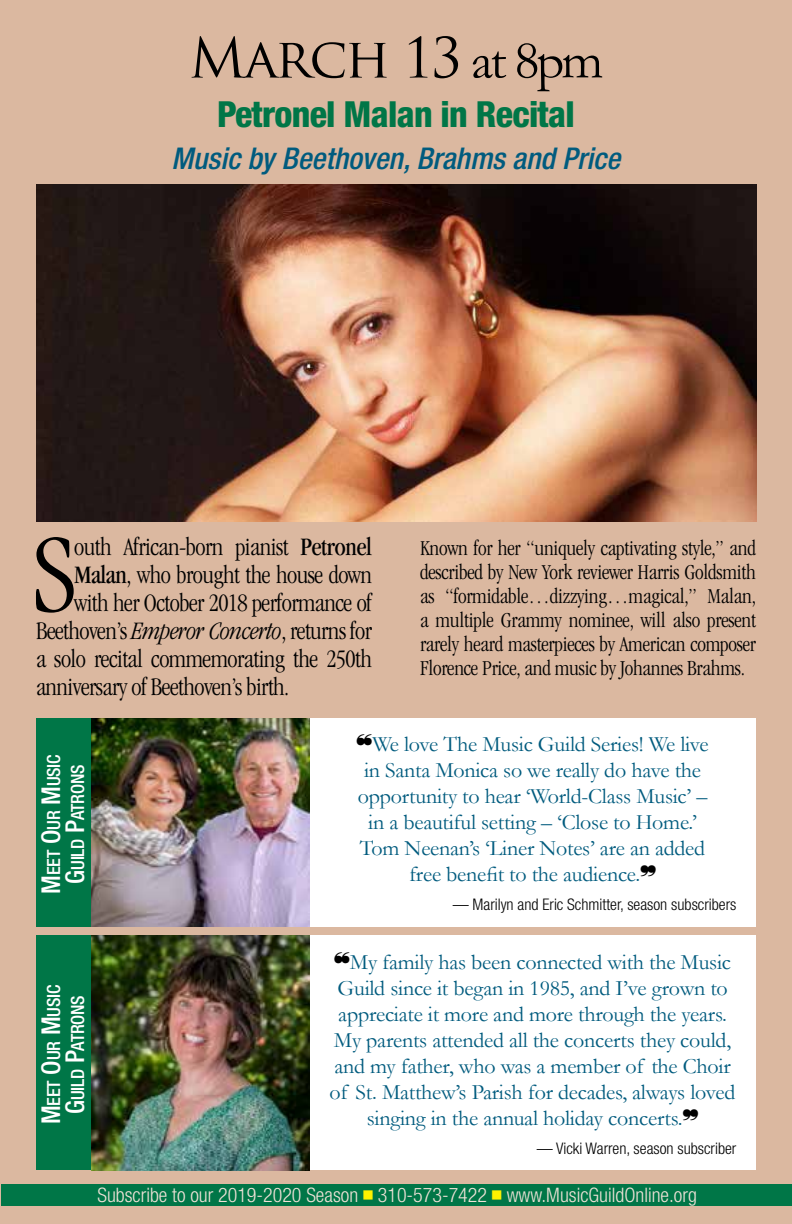
<style>
.page{position:relative;width:792px;height:1224px;background:#dbb8a0}
.page>*{position:absolute;margin:0;border:0;box-sizing:border-box;transform-origin:0 0}
.t1{font:300 condensed 114.8px "Garamond";color:#000}
.t2{font:54px "Trajan Pro";letter-spacing:-.05em;color:#000}
.t3{font:800 condensed 36px "Helvetica Neue LT Pro";letter-spacing:-.02em;color:#007647}
.t4{font:italic 500 condensed 30px "Helvetica Neue LT Pro";color:#005b7e}
.t5{font:300 condensed 26px "Garamond";letter-spacing:-.02em;color:#000}
.t6{font:22px "Garamond";letter-spacing:-.01em;color:#005b7e}
.t7{font:300 condensed 22px/24px "Garamond";letter-spacing:-.01em;color:#000;text-align:justify}
.t8{font:300 condensed 20px "Helvetica Neue LT Pro";color:#efe2d7}
.t9{font:500 condensed 18.2px/24px "Helvetica Neue LT Pro";letter-spacing:-.015em;color:#fff;text-align:center}
.t10{font:300 condensed 16px "Helvetica Neue LT Pro";color:#000}
.s1{font-family:"Garamond"}
.s2{font-weight:400}
.s3{font-style:italic}
.s4{font-size:26px}
</style>
<div class="page">
<div style="left:1px;top:1184px;width:791px;height:22px;background:#007647"></div>
<div style="left:38px;top:718px;width:718px;height:209px;background:#fff"></div>
<div style="left:36px;top:718px;width:55px;height:209px;background:#007647"></div>
<img style="left:92px;top:718px;width:218px;height:209px">
<img style="left:36px;top:184px;width:721px;height:337px">
<div style="left:38px;top:936px;width:718px;height:234px;background:#fff"></div>
<div style="left:36px;top:936px;width:55px;height:234px;background:#007647"></div>
<img style="left:92px;top:936px;width:218px;height:234px">
<h2 class="t2" style="left:189px;top:24px;width:416px">March 13 <span class="s1">at 8pm</span></h2>
<h3 class="t3" style="left:217px;top:92px;width:359px">Petronel Malan in Recital</h3>
<h3 class="t4" style="left:171px;top:141px;width:451px">Music by Beethoven, Brahms and Price</h3>
<h1 class="t1" style="left:32px;top:512px;width:46px">S</h1>
<p class="t5" style="left:74px;top:533px;width:299px">outh African-born pianist <span class="s2">Petronel</span></p>
<p class="t5" style="left:74px;top:561px;width:299px"><span class="s2">Malan</span>, who brought the house down</p>
<p class="t5" style="left:74px;top:589px;width:299px">with her October 2018 performance of</p>
<p class="t5" style="left:36px;top:617px;width:338px">Beethoven’s <span class="s3">Emperor Concerto</span>, returns for</p>
<p class="t5" style="left:36px;top:645px;width:337px">a solo recital commemorating the 250th</p>
<p class="t5" style="left:36px;top:673px;width:255px">anniversary of Beethoven’s birth.</p>
<p class="t7" style="left:420px;top:536px;width:338px">Known for her “uniquely captivating style,” and described by New York reviewer Harris Goldsmith as “formidable…dizzying…magical,” Malan, a multiple Grammy nominee, will also present rarely heard masterpieces by American composer Florence Price, and music by Johannes Brahms.</p>
<p class="t9" style="left:41px;top:894px;width:141px;rotate:-90deg"><span class="s4">M</span>eet <span class="s4">O</span>ur <span class="s4">M</span>usic<br><span class="s4">G</span>uild <span class="s4">P</span>atrons</p>
<p class="t6" style="left:372px;top:730px;width:338px">We love The Music Guild Series! We live</p>
<p class="t6" style="left:364px;top:756px;width:339px">in Santa Monica so we really do have the</p>
<p class="t6" style="left:358px;top:782px;width:351px">opportunity to hear ‘World-Class Music’ –</p>
<p class="t6" style="left:368px;top:808px;width:330px">in a beautiful setting – ‘Close to Home.’</p>
<p class="t6" style="left:360px;top:834px;width:347px">Tom Neenan’s ‘Liner Notes’ are an added</p>
<p class="t6" style="left:409px;top:860px;width:233px">free benefit to the audience.</p>
<p class="t10" style="left:453px;top:895px;width:285px">— Marilyn and Eric Schmitter, season subscribers</p>
<p class="t9" style="left:41px;top:1124px;width:141px;rotate:-90deg"><span class="s4">M</span>eet <span class="s4">O</span>ur <span class="s4">M</span>usic<br><span class="s4">G</span>uild <span class="s4">P</span>atrons</p>
<p class="t6" style="left:350px;top:947px;width:383px">My family has been connected with the Music</p>
<p class="t6" style="left:337px;top:973px;width:392px">Guild since it began in 1985, and I’ve grown to</p>
<p class="t6" style="left:338px;top:999px;width:390px">appreciate it more and more through the years.</p>
<p class="t6" style="left:334px;top:1025px;width:399px">My parents attended all the concerts they could,</p>
<p class="t6" style="left:334px;top:1051px;width:398px">and my father, who was a member of the Choir</p>
<p class="t6" style="left:330px;top:1077px;width:407px">of St. Matthew’s Parish for decades, always loved</p>
<p class="t6" style="left:367px;top:1103px;width:317px">singing in the annual holiday concerts.</p>
<p class="t10" style="left:537px;top:1139px;width:201px">— Vicki Warren, season subscriber</p>
<p class="t8" style="left:98px;top:1184px;width:601px">Subscribe to our 2019-2020 Season <sup>■</sup> 310-573-7422 <sup>■</sup> www.MusicGuildOnline.org</p>
</div>
